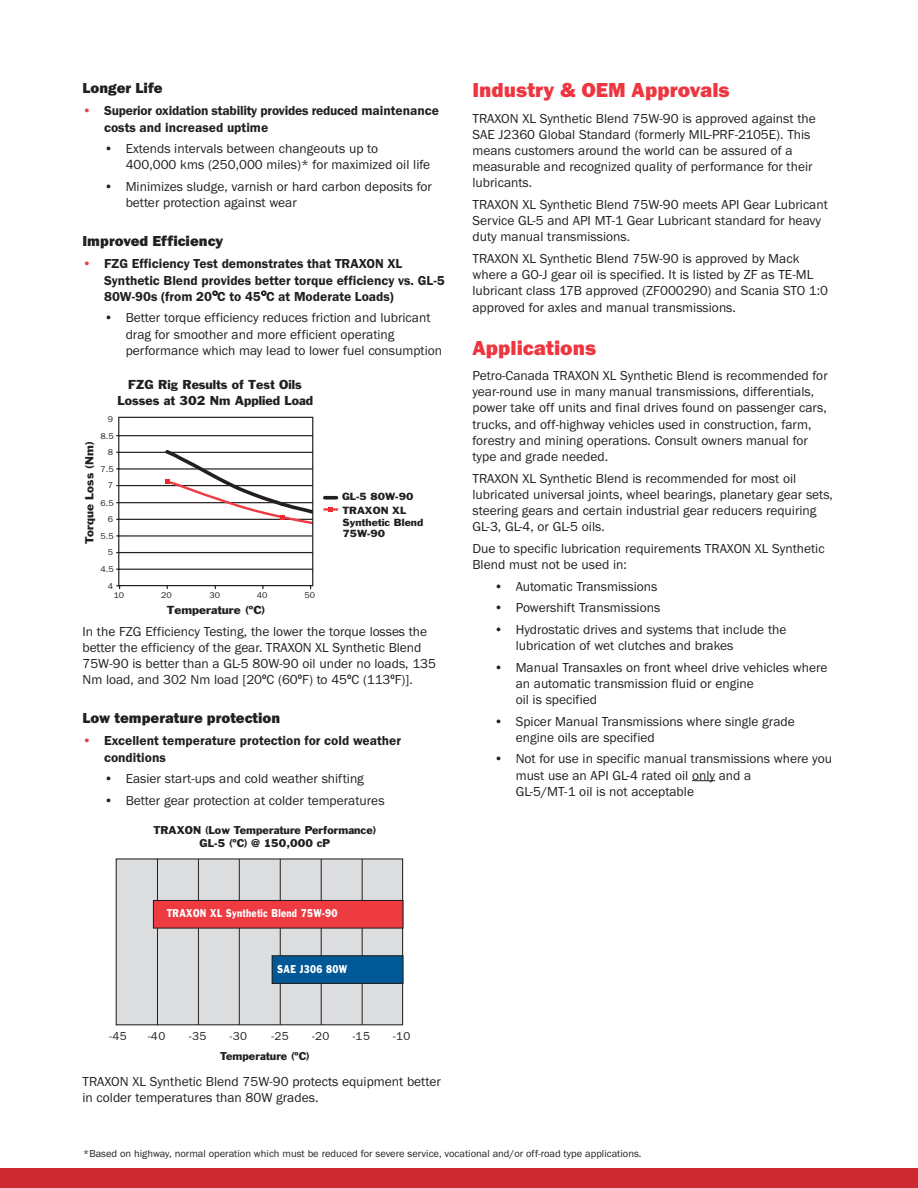
<style>
.page{position:relative;width:918px;height:1188px;background:#fff}
.page>*{position:absolute;margin:0;border:0;box-sizing:border-box;transform-origin:0 0}
.t1{font:800 21px "Franklin Gothic";color:#ee3640}
.t2{font:800 15px "Franklin Gothic";color:#231f20}
.t3{font:13.5px/16.2px "Franklin Gothic";color:#231f20}
.t4{font:600 13.5px/16.2px "Franklin Gothic";color:#231f20}
.t5{font:12px/15.9px "Franklin Gothic";color:#231f20;text-align:center}
.t6{font:11.55px "Franklin Gothic";letter-spacing:.035em;color:#231f20}
.t7{font:10.8px "Franklin Gothic";color:#231f20;scale:1.06 1}
.t8{font:10.5px "Franklin Gothic";color:#231f20}
.t9{font:10.5px/12.6px "Franklin Gothic";color:#231f20;text-align:center}
.t10{font:10.5px "Franklin Gothic";letter-spacing:.035em;color:#fff;scale:.8 1}
.t11{font:9.6px/14.1px "Franklin Gothic";color:#231f20;scale:1.06 1}
.t12{font:8.4px "Franklin Gothic";color:#231f20;scale:1.06 1}
.s1{color:#ee3640}
.s2{font-family:"Helvetica Neue";font-weight:400}
</style>
<div class="page">
<div style="left:0;top:1168px;width:918px;height:20px;background:#ce2833"></div>
<svg style="left:692px;top:780px;width:23px;height:1px"></svg>
<hr style="left:120px;top:435px;width:192px;height:1px;background:#231f20">
<hr style="left:120px;top:452px;width:192px;height:1px;background:#231f20">
<hr style="left:120px;top:468px;width:192px;height:2px;background:#231f20">
<hr style="left:120px;top:485px;width:192px;height:1px;background:#231f20">
<hr style="left:120px;top:502px;width:192px;height:1px;background:#231f20">
<hr style="left:120px;top:519px;width:192px;height:1px;background:#231f20">
<hr style="left:120px;top:535px;width:192px;height:2px;background:#231f20">
<hr style="left:120px;top:552px;width:192px;height:1px;background:#231f20">
<hr style="left:120px;top:569px;width:192px;height:1px;background:#231f20">
<svg style="left:162px;top:450px;width:149px;height:104px"></svg>
<svg style="left:325px;top:496px;width:11px;height:4px"></svg>
<svg style="left:324px;top:507px;width:13px;height:5px"></svg>
<div style="left:118px;top:417px;width:195px;height:169px;border:1px solid #231f20"></div>
<div style="left:115px;top:858px;width:289px;height:168px;background:#dcdddf"></div>
<hr style="left:157px;top:859px;width:1px;height:166px;background:#231f20">
<hr style="left:198px;top:859px;width:1px;height:166px;background:#231f20">
<hr style="left:239px;top:859px;width:1px;height:166px;background:#231f20">
<hr style="left:280px;top:859px;width:1px;height:166px;background:#231f20">
<hr style="left:321px;top:859px;width:1px;height:166px;background:#231f20">
<hr style="left:362px;top:859px;width:1px;height:166px;background:#231f20">
<div style="left:153px;top:900px;width:250px;height:28px;background:#ee3a41"></div>
<div style="left:153px;top:900px;width:251px;height:29px;border:1px solid #231f20"></div>
<div style="left:272px;top:956px;width:131px;height:27px;background:#005996"></div>
<div style="left:272px;top:955px;width:132px;height:29px;border:1px solid #231f20"></div>
<p class="t2" style="left:82px;top:79px;width:82px">Longer Life</p>
<p class="t4" style="left:104px;top:103px;width:336px;text-indent:-22px"><span class="s1">•</span> Superior oxidation stability provides reduced maintenance costs and increased uptime</p>
<p class="t3" style="left:126px;top:140px;width:306px;text-indent:-22px">• Extends intervals between changeouts up to<br>400,000 kms (250,000 miles)* for maximized oil life</p>
<p class="t3" style="left:126px;top:178px;width:308px;text-indent:-22px">• Minimizes sludge, varnish or hard carbon deposits for better protection against wear</p>
<p class="t2" style="left:82px;top:232px;width:142px">Improved Efficiency</p>
<p class="t4" style="left:104px;top:256px;width:342px;text-indent:-22px"><span class="s1">•</span> FZG Efficiency Test demonstrates that TRAXON XL<br>Synthetic Blend provides better torque efficiency vs. GL-5<br>80W-90s (from 20<span class="s2">º</span>C to 45<span class="s2">º</span>C at Moderate Loads)</p>
<p class="t3" style="left:126px;top:310px;width:318px;text-indent:-22px">• Better torque efficiency reduces friction and lubricant drag for smoother and more efficient operating performance which may lead to lower fuel consumption</p>
<p class="t5" style="left:117px;top:377px;width:197px">FZG Rig Results of Test Oils<br>Losses at 302 Nm Applied Load</p>
<p class="t12" style="left:108px;top:416px;width:7px">9</p>
<p class="t12" style="left:101px;top:433px;width:14px">8.5</p>
<p class="t7" style="left:85px;top:544px;width:98px;rotate:-90deg">Torque Loss (Nm)</p>
<p class="t12" style="left:108px;top:449px;width:7px">8</p>
<p class="t12" style="left:101px;top:466px;width:14px">7.5</p>
<p class="t12" style="left:108px;top:483px;width:7px">7</p>
<p class="t12" style="left:101px;top:500px;width:14px">6.5</p>
<p class="t12" style="left:108px;top:516px;width:7px">6</p>
<p class="t12" style="left:101px;top:533px;width:14px">5.5</p>
<p class="t12" style="left:108px;top:550px;width:7px">5</p>
<p class="t12" style="left:101px;top:566px;width:14px">4.5</p>
<p class="t12" style="left:108px;top:583px;width:7px">4</p>
<p class="t12" style="left:114px;top:593px;width:12px">10</p>
<p class="t12" style="left:161px;top:593px;width:12px">20</p>
<p class="t12" style="left:209px;top:593px;width:12px">30</p>
<p class="t12" style="left:257px;top:593px;width:12px">40</p>
<p class="t12" style="left:305px;top:593px;width:12px">50</p>
<p class="t7" style="left:167px;top:606px;width:95px">Temperature (ºC)</p>
<p class="t11" style="left:342px;top:490px;width:69px">GL-5 80W-90<br>TRAXON XL</p>
<p class="t11" style="left:342px;top:517px;width:78px;line-height:11.4px">Synthetic Blend<br>75W-90</p>
<p class="t3" style="left:82px;top:623px;width:355px">In the FZG Efficiency Testing, the lower the torque losses the better the efficiency of the gear. TRAXON XL Synthetic Blend 75W-90 is better than a GL-5 80W-90 oil under no loads, 135<br>Nm load, and 302 Nm load [20<sup>O</sup>C (60<sup>O</sup>F) to 45<sup>O</sup>C (113<sup>O</sup>F)].</p>
<p class="t2" style="left:82px;top:709px;width:199px">Low temperature protection</p>
<p class="t4" style="left:104px;top:733px;width:299px;text-indent:-22px"><span class="s1">•</span> Excellent temperature protection for cold weather conditions</p>
<p class="t3" style="left:104px;top:770px;width:261px">• Easier start-ups and cold weather shifting</p>
<p class="t3" style="left:104px;top:792px;width:282px">• Better gear protection at colder temperatures</p>
<p class="t9" style="left:153px;top:825px;width:224px">TRAXON (Low Temperature Performance)<br>GL-5 (ºC) @ 150,000 cP</p>
<p class="t10" style="left:167px;top:909px;width:215px">TRAXON XL Synthetic Blend 75W-90</p>
<p class="t10" style="left:277px;top:966px;width:89px">SAE J306 80W</p>
<p class="t6" style="left:110px;top:1029px;width:19px">-45</p>
<p class="t6" style="left:148px;top:1029px;width:19px">-40</p>
<p class="t6" style="left:189px;top:1029px;width:19px">-35</p>
<p class="t6" style="left:230px;top:1029px;width:19px">-30</p>
<p class="t6" style="left:271px;top:1029px;width:19px">-25</p>
<p class="t6" style="left:312px;top:1029px;width:19px">-20</p>
<p class="t6" style="left:353px;top:1029px;width:19px">-15</p>
<p class="t6" style="left:393px;top:1029px;width:19px">-10</p>
<p class="t9" style="left:220px;top:1051px;width:91px">Temperature (ºC)</p>
<p class="t3" style="left:82px;top:1073px;width:360px">TRAXON XL Synthetic Blend 75W-90 protects equipment better in colder temperatures than 80W grades.</p>
<h1 class="t1" style="left:472px;top:78px;width:259px">Industry &amp; OEM Approvals</h1>
<p class="t3" style="left:472px;top:110px;width:345px">TRAXON XL Synthetic Blend 75W-90 is approved against the SAE J2360 Global Standard (formerly MIL-PRF-2105E). This means customers around the world can be assured of a measurable and recognized quality of performance for their lubricants.</p>
<p class="t3" style="left:472px;top:196px;width:357px">TRAXON XL Synthetic Blend 75W-90 meets API Gear Lubricant<br>Service GL-5 and API MT-1 Gear Lubricant standard for heavy duty manual transmissions.</p>
<p class="t3" style="left:472px;top:250px;width:357px">TRAXON XL Synthetic Blend 75W-90 is approved by Mack where a GO-J gear oil is specified. It is listed by ZF as TE-ML lubricant class 17B approved (ZF000290) and Scania STO 1:0 approved for axles and manual transmissions.</p>
<h1 class="t1" style="left:472px;top:335px;width:125px">Applications</h1>
<p class="t3" style="left:472px;top:367px;width:357px">Petro-Canada TRAXON XL Synthetic Blend is recommended for year-round use in many manual transmissions, differentials, power take off units and final drives found on passenger cars, trucks, and off-highway vehicles used in construction, farm, forestry and mining operations. Consult owners manual for type and grade needed.</p>
<p class="t3" style="left:473px;top:470px;width:362px">TRAXON XL Synthetic Blend is recommended for most oil lubricated universal joints, wheel bearings, planetary gear sets, steering gears and certain industrial gear reducers requiring GL-3, GL-4, or GL-5 oils.</p>
<p class="t3" style="left:473px;top:540px;width:354px">Due to specific lubrication requirements TRAXON XL Synthetic<br>Blend must not be used in:</p>
<p class="t3" style="left:494px;top:578px;width:165px">• Automatic Transmissions</p>
<p class="t3" style="left:494px;top:599px;width:168px">• Powershift Transmissions</p>
<p class="t3" style="left:516px;top:621px;width:272px;text-indent:-22px">• Hydrostatic drives and systems that include the lubrication of wet clutches and brakes</p>
<p class="t3" style="left:516px;top:659px;width:313px;text-indent:-22px">• Manual Transaxles on front wheel drive vehicles where an automatic transmission fluid or engine<br>oil is specified</p>
<p class="t3" style="left:516px;top:713px;width:281px;text-indent:-22px">• Spicer Manual Transmissions where single grade engine oils are specified</p>
<p class="t3" style="left:516px;top:751px;width:318px;text-indent:-22px">• Not for use in specific manual transmissions where you must use an API GL-4 rated oil only and a<br>GL-5/MT-1 oil is not acceptable</p>
<p class="t8" style="left:83px;top:1148px;width:560px">*Based on highway, normal operation which must be reduced for severe service, vocational and/or off-road type applications.</p>
</div>
